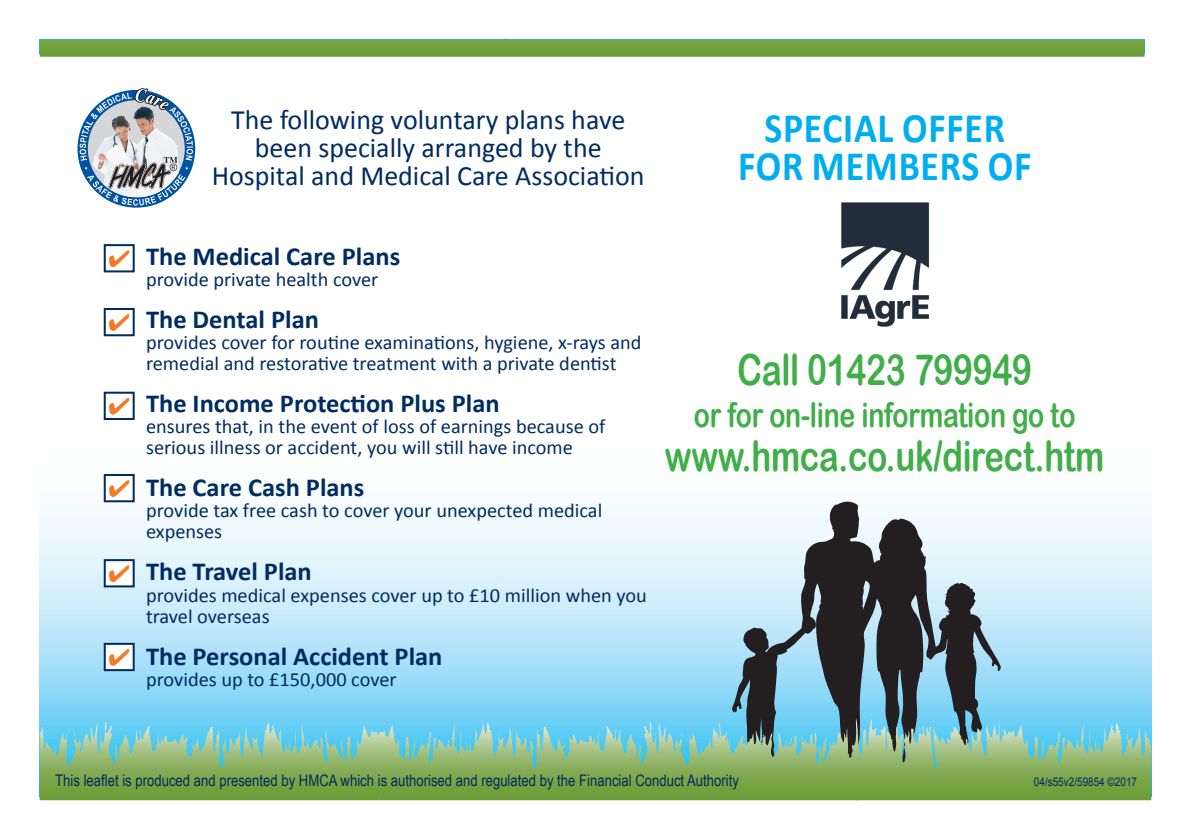
<style>
.page{position:relative;width:1191px;height:840px;background:#fff}
.page>*{position:absolute;margin:0;border:0;box-sizing:border-box;transform-origin:0 0}
.t1{font:43px "Arial Rounded MT Bold";letter-spacing:-.01em;color:#40ae49;scale:.78 1}
.t2{font:42px "Arial Rounded MT Bold";letter-spacing:-.01em;color:#40ae49;scale:.78 1}
.t3{font:700 42px/38px "Calibri";letter-spacing:.02em;color:#00aeef;text-align:center;scale:.9 1}
.t4{font:34px "Arial Rounded MT Bold";letter-spacing:-.01em;color:#40ae49;scale:.78 1}
.t5{font:28px/28px "Calibri";color:#002c62;text-align:center}
.t6{font:700 26px "Calibri";color:#002c62}
.t7{font:20px/21px "Calibri";color:#002c62}
.t8{font:16px "Arial Narrow";color:#002c62}
.t9{font:12px "Arial";color:#002c62;scale:.83 1}
</style>
<div class="page">
<svg style="left:40px;top:474px;width:338px;height:245px"></svg>
<svg style="left:40px;top:719px;width:338px;height:80px;background:#7cb88c"></svg>
<svg style="left:378px;top:511px;width:773px;height:284px;background:#b5dfe4"></svg>
<svg style="left:731px;top:501px;width:270px;height:280px;background:#80969a"></svg>
<svg style="left:582px;top:719px;width:137px;height:46px;background:#7fc6be"></svg>
<svg style="left:854px;top:719px;width:297px;height:80px;background:#7eb282"></svg>
<svg style="left:80px;top:88px;width:113px;height:117px"></svg>
<div style="left:40px;top:40px;width:1104px;height:17px;background:#71a13d"></div>
<div style="left:104px;top:244px;width:31px;height:28px;background:#fff;border:2px solid #002c62"></div>
<svg style="left:109px;top:250px;width:20px;height:17px"></svg>
<div style="left:104px;top:308px;width:31px;height:28px;background:#fff;border:2px solid #002c62"></div>
<svg style="left:109px;top:314px;width:20px;height:17px"></svg>
<div style="left:104px;top:391px;width:31px;height:29px;background:#fff;border:2px solid #002c62"></div>
<svg style="left:109px;top:397px;width:20px;height:17px"></svg>
<div style="left:104px;top:473px;width:31px;height:29px;background:#fff;border:2px solid #002c62"></div>
<svg style="left:109px;top:480px;width:20px;height:16px"></svg>
<div style="left:104px;top:558px;width:31px;height:29px;background:#fff;border:2px solid #002c62"></div>
<svg style="left:109px;top:565px;width:20px;height:17px"></svg>
<div style="left:104px;top:642px;width:31px;height:28px;background:#fff;border:2px solid #002c62"></div>
<svg style="left:109px;top:649px;width:20px;height:16px"></svg>
<img style="left:841px;top:202px;width:89px;height:125px">
<h3 class="t5" style="left:212px;top:106px;width:434px">The following voluntary plans have been specially arranged by the<br>Hospital and Medical Care Association</h3>
<h2 class="t3" style="left:738px;top:108px;width:327px">SPECIAL OFFER<br>FOR MEMBERS OF</h2>
<h3 class="t6" style="left:146px;top:240px;width:256px">The Medical Care Plans</h3>
<p class="t7" style="left:146px;top:269px;width:234px">provide private health cover</p>
<h3 class="t6" style="left:146px;top:303px;width:174px">The Dental Plan</h3>
<p class="t7" style="left:146px;top:332px;width:497px">provides cover for routine examinations, hygiene, x-rays and remedial and restorative treatment with a private dentist</p>
<h3 class="t6" style="left:146px;top:387px;width:355px">The Income Protection Plus Plan</h3>
<p class="t7" style="left:146px;top:416px;width:461px">ensures that, in the event of loss of earnings because of serious illness or accident, you will still have income</p>
<h3 class="t6" style="left:146px;top:471px;width:220px">The Care Cash Plans</h3>
<p class="t7" style="left:146px;top:500px;width:458px">provide tax free cash to cover your unexpected medical expenses</p>
<h3 class="t6" style="left:146px;top:555px;width:167px">The Travel Plan</h3>
<p class="t7" style="left:146px;top:584px;width:502px">provides medical expenses cover up to £10 million when you travel overseas</p>
<h3 class="t6" style="left:146px;top:639px;width:298px">The Personal Accident Plan</h3>
<p class="t7" style="left:146px;top:668px;width:252px">provides up to £150,000 cover</p>
<h1 class="t1" style="left:737px;top:344px;width:380px">Call 01423 799949</h1>
<h3 class="t4" style="left:694px;top:395px;width:491px">or for on-line information go to</h3>
<h2 class="t2" style="left:665px;top:431px;width:565px">www.hmca.co.uk/direct.htm</h2>
<p class="t8" style="left:55px;top:767px;width:685px">This leaflet is produced and presented by HMCA which is authorised and regulated by the Financial Conduct Authority</p>
<p class="t9" style="left:1034px;top:773px;width:126px">04/s55v2/59854 ©2017</p>
</div>
